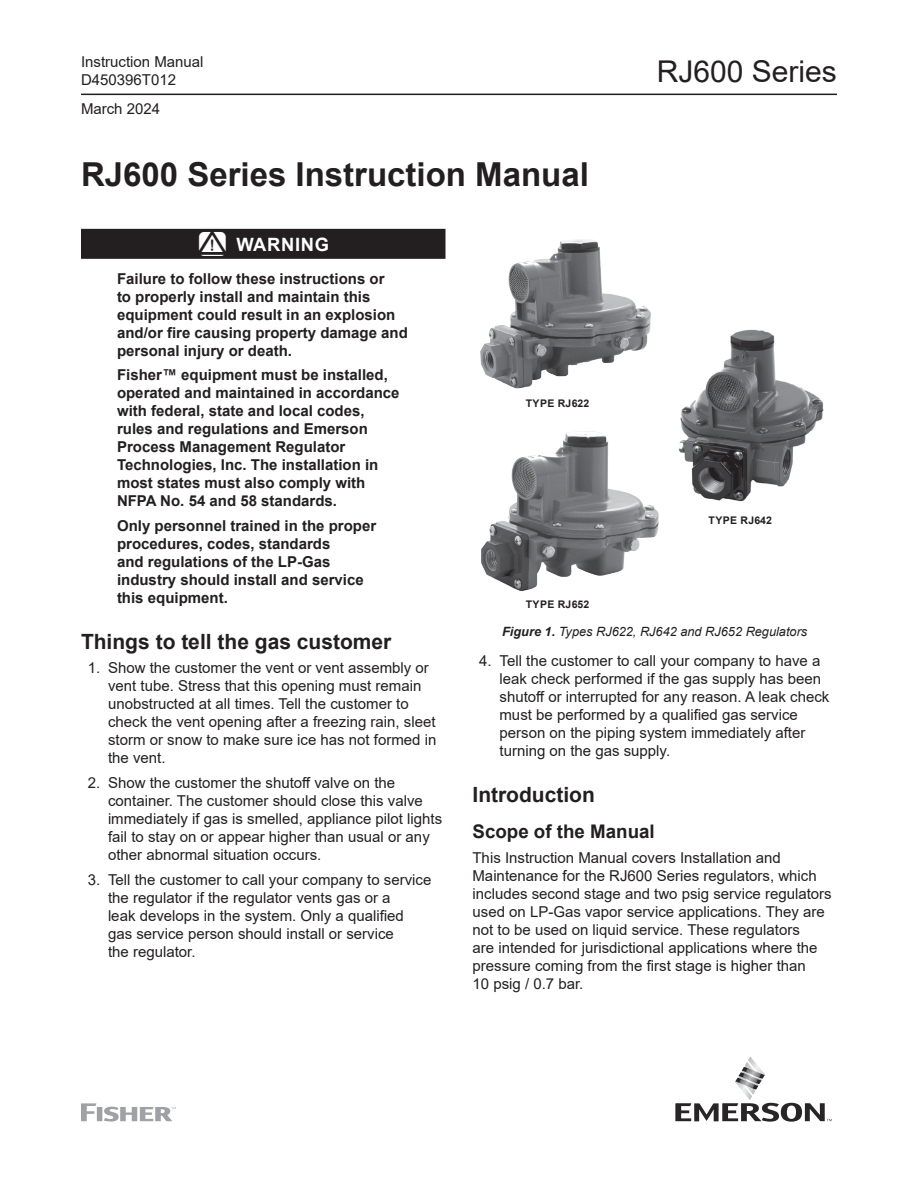
<style>
.page{position:relative;width:918px;height:1188px;background:#fff}
.page>*{position:absolute;margin:0;border:0;box-sizing:border-box;transform-origin:0 0}
.t1{font:700 33px "Arial";color:#231f20}
.t2{font:30px "Arial";color:#231f20}
.t3{font:700 21px "Arial";color:#231f20}
.t4{font:700 18.75px "Arial";color:#231f20}
.t5{font:700 18.3px "Arial";letter-spacing:.035em;color:#fff}
.t6{font:15px/18px "Arial";color:#231f20}
.t7{font:700 15px/18px "Arial";color:#231f20}
.t8{font:italic 12.75px "Arial";color:#231f20}
.t9{font:700 10.5px "Arial";letter-spacing:.035em;color:#231f20}
.s1{font-weight:700}
</style>
<div class="page">
<div style="left:81px;top:229px;width:365px;height:30px;background:#231f20"></div>
<img style="left:678px;top:329px;width:146px;height:173px">
<img style="left:429px;top:228px;width:262px;height:162px">
<img style="left:481px;top:431px;width:178px;height:160px">
<svg style="left:675px;top:1056px;width:157px;height:66px"></svg>
<hr style="left:81px;top:94px;width:756px;height:1px;background:#231f20">
<svg style="left:81px;top:1103px;width:95px;height:19px"></svg>
<p class="t6" style="left:81px;top:52px;width:124px">Instruction Manual<br>D450396T012</p>
<p class="t6" style="left:81px;top:100px;width:81px">March 2024</p>
<h1 class="t1" style="left:81px;top:151px;width:510px">RJ600 Series Instruction Manual</h1>
<h2 class="t2" style="left:657px;top:51px;width:182px">RJ600 Series</h2>
<p class="t5" style="left:197px;top:232px;width:133px">▲ WARNING</p>
<p class="t7" style="left:117px;top:269px;width:292px">Failure to follow these instructions or<br>to properly install and maintain this equipment could result in an explosion and/or fire causing property damage and personal injury or death.</p>
<p class="t7" style="left:117px;top:366px;width:284px">Fisher™ equipment must be installed, operated and maintained in accordance with federal, state and local codes, rules and regulations and Emerson Process Management Regulator Technologies, Inc. The installation in most states must also comply with NFPA No. 54 and 58 standards.</p>
<p class="t7" style="left:117px;top:517px;width:261px">Only personnel trained in the proper procedures, codes, standards<br>and regulations of the LP-Gas industry should install and service this equipment.</p>
<h3 class="t3" style="left:81px;top:626px;width:312px">Things to tell the gas customer</h3>
<p class="t6" style="left:108px;top:659px;width:330px;text-indent:-20px">1. Show the customer the vent or vent assembly or vent tube. Stress that this opening must remain unobstructed at all times. Tell the customer to check the vent opening after a freezing rain, sleet storm or snow to make sure ice has not formed in the vent.</p>
<p class="t6" style="left:108px;top:774px;width:336px;text-indent:-20px">2. Show the customer the shutoff valve on the container. The customer should close this valve immediately if gas is smelled, appliance pilot lights fail to stay on or appear higher than usual or any other abnormal situation occurs.</p>
<p class="t6" style="left:108px;top:870px;width:325px;text-indent:-20px">3. Tell the customer to call your company to service the regulator if the regulator vents gas or a<br>leak develops in the system. Only a qualified gas service person should install or service<br>the regulator.</p>
<p class="t9" style="left:526px;top:396px;width:65px">TYPE RJ622</p>
<p class="t9" style="left:526px;top:597px;width:65px">TYPE RJ652</p>
<p class="t9" style="left:709px;top:513px;width:65px">TYPE RJ642</p>
<p class="t8" style="left:502px;top:623px;width:307px"><span class="s1">Figure 1.</span> Types RJ622, RJ642 and RJ652 Regulators</p>
<p class="t6" style="left:500px;top:652px;width:331px;text-indent:-20px">4. Tell the customer to call your company to have a leak check performed if the gas supply has been shutoff or interrupted for any reason. A leak check must be performed by a qualified gas service person on the piping system immediately after turning on the gas supply.</p>
<h3 class="t3" style="left:472px;top:780px;width:124px">Introduction</h3>
<p class="t4" style="left:472px;top:818px;width:184px">Scope of the Manual</p>
<p class="t6" style="left:472px;top:848px;width:361px">This Instruction Manual covers Installation and Maintenance for the RJ600 Series regulators, which includes second stage and two psig service regulators used on LP-Gas vapor service applications. They are not to be used on liquid service. These regulators<br>are intended for jurisdictional applications where the pressure coming from the first stage is higher than<br>10 psig / 0.7 bar.</p>
</div>
